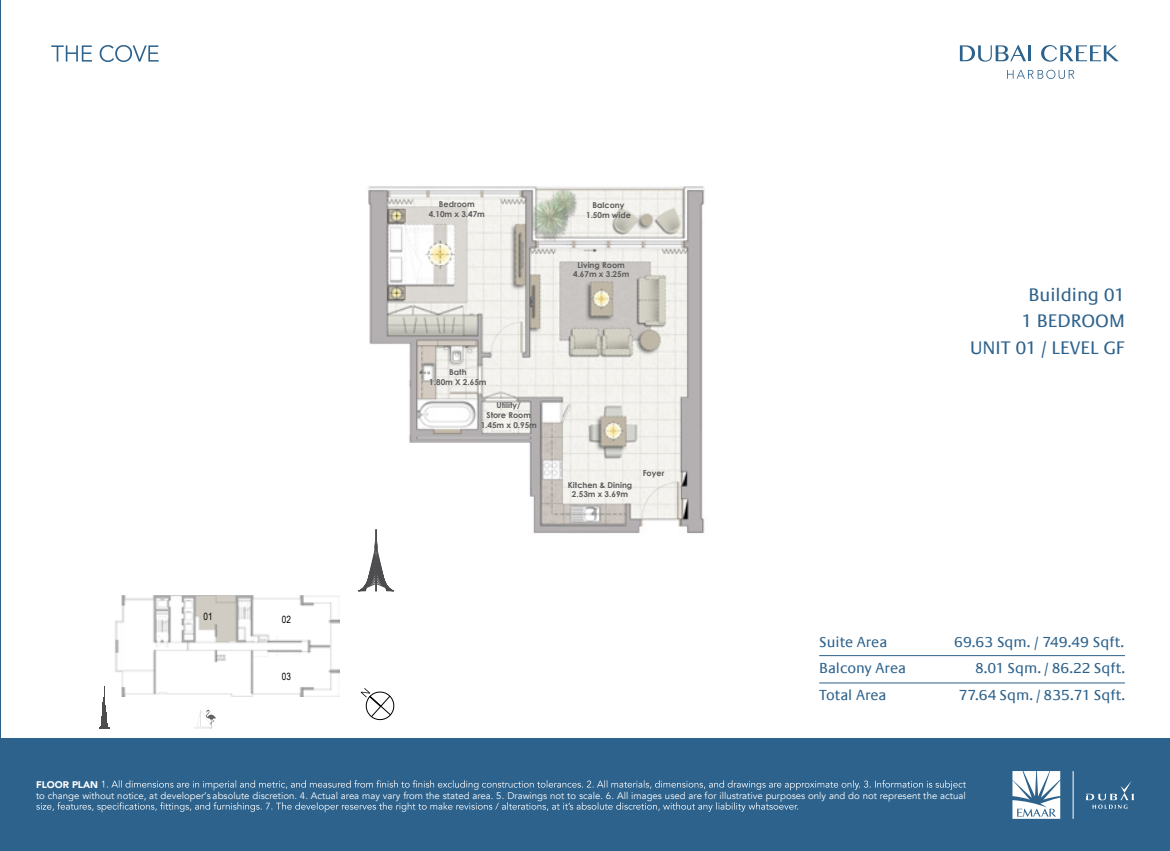
<style>
.page{position:relative;width:1170px;height:851px;background:#fff}
.page>*{position:absolute;margin:0;border:0;box-sizing:border-box;transform-origin:0 0}
.t1{font:18.75px/26.2px "Praxis LT";color:#2d628c;text-align:right}
.t2{font:15px "Praxis LT";color:#2d628c}
.t3{font:10px "Arial Narrow";color:#000}
.t4{font:9.62px "Avenir";color:#fff}
.t5{font:900 9.62px "Avenir";color:#fff}
.t6{font:700 8.12px/9.8px "Century Gothic";color:#5d5d5d;text-align:center}
</style>
<div class="page">
<img style="left:115px;top:595px;width:224px;height:101px">
<img style="left:367px;top:186px;width:338px;height:348px">
<hr style="left:0;top:0;width:1px;height:850px;background:#2d628c">
<svg style="left:360px;top:688px;width:35px;height:33px"></svg>
<hr style="left:819px;top:655px;width:305px;height:1px;background:#2d628c">
<hr style="left:819px;top:682px;width:305px;height:1px;background:#2d628c">
<svg style="left:99px;top:688px;width:11px;height:40px"></svg>
<svg style="left:358px;top:529px;width:36px;height:62px"></svg>
<svg style="left:194px;top:709px;width:22px;height:19px"></svg>
<div style="left:0;top:738px;width:1169px;height:112px;background:#2d628c"></div>
<svg style="left:102px;top:780px;width:863px;height:10px"></svg>
<svg style="left:36px;top:802px;width:762px;height:10px"></svg>
<hr style="left:1072px;top:770px;width:1px;height:48px;background:#fff">
<svg style="left:1086px;top:781px;width:47px;height:27px"></svg>
<svg style="left:1012px;top:771px;width:48px;height:47px;background:#cbd8e2"></svg>
<svg style="left:959px;top:45px;width:71px;height:17px"></svg>
<svg style="left:1041px;top:45px;width:77px;height:17px"></svg>
<svg style="left:1007px;top:70px;width:67px;height:9px"></svg>
<svg style="left:51px;top:45px;width:108px;height:17px"></svg>
<p class="t3" style="left:203px;top:609px;width:11px">01</p>
<p class="t3" style="left:282px;top:612px;width:11px">02</p>
<p class="t3" style="left:282px;top:669px;width:11px">03</p>
<p class="t6" style="left:428px;top:198px;width:58px">Bedroom<br>4.10m x 3.47m</p>
<p class="t6" style="left:586px;top:200px;width:46px">Balcony<br>1.50m wide</p>
<p class="t6" style="left:573px;top:259px;width:58px">Living Room<br>4.67m x 3.25m</p>
<p class="t6" style="left:429px;top:366px;width:59px">Bath<br>1.80m X 2.65m</p>
<p class="t6" style="left:480px;top:400px;width:58px">Utility/<br>Store Room<br>1.45m x 0.95m</p>
<p class="t6" style="left:568px;top:479px;width:66px">Kitchen &amp; Dining<br>2.53m x 3.69m</p>
<p class="t6" style="left:642px;top:468px;width:23px">Foyer</p>
<h1 class="t1" style="left:970px;top:282px;width:156px">Building 01<br>1 BEDROOM<br>UNIT 01 / LEVEL GF</h1>
<h2 class="t2" style="left:819px;top:633px;width:70px">Suite Area</h2>
<h2 class="t2" style="left:954px;top:633px;width:171px">69.63 Sqm. / 749.49 Sqft.</h2>
<h2 class="t2" style="left:819px;top:660px;width:88px">Balcony Area</h2>
<h2 class="t2" style="left:975px;top:660px;width:151px">8.01 Sqm. / 86.22 Sqft.</h2>
<h2 class="t2" style="left:819px;top:686px;width:69px">Total Area</h2>
<h2 class="t2" style="left:958px;top:686px;width:168px">77.64 Sqm. / 835.71 Sqft.</h2>
<p class="t5" style="left:36px;top:775px;width:64px">FLOOR PLAN</p>
<p class="t4" style="left:36px;top:789px;width:931px">to change without notice, at developer’s absolute discretion. 4. Actual area may vary from the stated area. 5. Drawings not to scale. 6. All images used are for illustrative purposes only and do not represent the actual</p>
</div>
